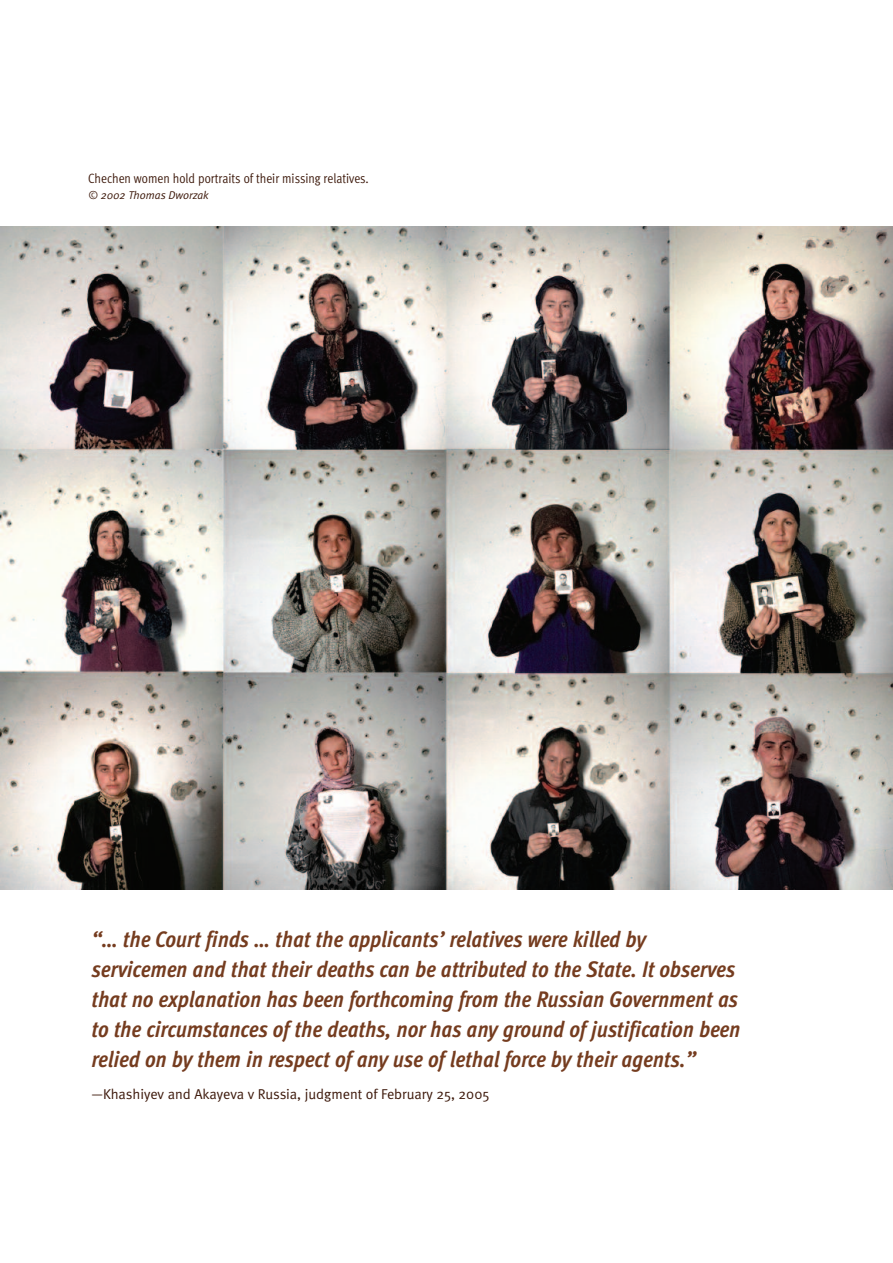
<style>
.page{position:relative;width:893px;height:1263px;background:#fff}
.page>*{position:absolute;margin:0;border:0;box-sizing:border-box;transform-origin:0 0}
.t1{font:italic 700 22.5px/30px "Meta Cond";color:#753c1f}
.t2{font:14.25px "Meta Normal";color:#3c180a}
.t3{font:13.5px "Meta Cond Normal";color:#3c180a}
.t4{font:italic 11.25px "Meta Normal";color:#3c180a}
</style>
<div class="page">
<img style="left:0;top:226px;width:893px;height:664px">
<p class="t3" style="left:88px;top:173px;width:282px">Chechen women hold portraits of their missing relatives.</p>
<p class="t4" style="left:88px;top:191px;width:122px">© 2002 Thomas Dworzak</p>
<p class="t1" style="left:91px;top:926px;width:650px">“… the Court finds … that the applicants’ relatives were killed by servicemen and that their deaths can be attributed to the State. It observes that no explanation has been forthcoming from the Russian Government as to the circumstances of the deaths, nor has any ground of justification been relied on by them in respect of any use of lethal force by their agents.”</p>
<p class="t2" style="left:91px;top:1089px;width:399px">—Khashiyev and Akayeva v Russia, judgment of February 25, 2005</p>
</div>
